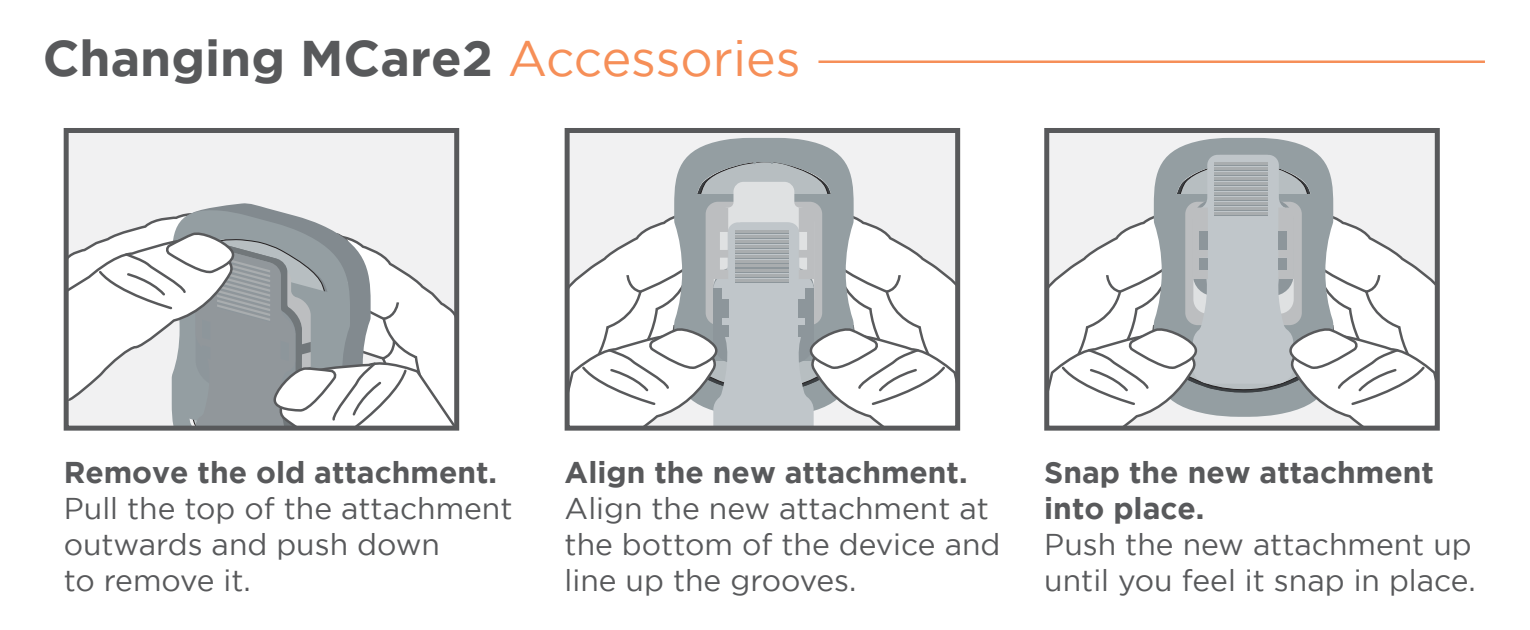
<style>
.page{position:relative;width:1530px;height:630px;background:#fff}
.page>*{position:absolute;margin:0;border:0;box-sizing:border-box;transform-origin:0 0}
.t1{font:700 50px "Gotham";color:#58595b}
.t2{font:30px/36px "Gotham";color:#58595b}
.t3{font:700 30px/36px "Gotham";color:#58595b}
.s1{font-weight:400;color:#f68f58}
</style>
<div class="page">
<div style="left:69px;top:130px;width:388px;height:298px;background:#f1f1f2"></div>
<svg style="left:70px;top:206px;width:383px;height:219px"></svg>
<div style="left:1049px;top:130px;width:391px;height:298px;background:#f1f1f2"></div>
<svg style="left:1169px;top:138px;width:149px;height:17px;fill:#949ea2"></svg>
<svg style="left:1050px;top:155px;width:384px;height:270px"></svg>
<div style="left:1044px;top:128px;width:396px;height:303px;border:5px solid #58595b"></div>
<hr style="left:818px;top:60px;width:667px;height:3px;background:#f68f58">
<div style="left:568px;top:130px;width:391px;height:298px;background:#f1f1f2"></div>
<svg style="left:684px;top:138px;width:160px;height:23px;fill:#949ea2"></svg>
<svg style="left:571px;top:161px;width:383px;height:264px"></svg>
<div style="left:565px;top:128px;width:395px;height:303px;border:5px solid #58595b"></div>
<div style="left:64px;top:128px;width:395px;height:303px;border:5px solid #58595b"></div>
<h1 class="t1" style="left:43px;top:30px;width:760px">Changing MCare2 <span class="s1">Accessories</span></h1>
<p class="t3" style="left:64px;top:454px;width:435px">Remove the old attachment.</p>
<p class="t2" style="left:64px;top:490px;width:450px">Pull the top of the attachment outwards and push down<br>to remove it.</p>
<p class="t3" style="left:565px;top:454px;width:405px">Align the new attachment.</p>
<p class="t2" style="left:565px;top:490px;width:437px">Align the new attachment at the bottom of the device and line up the grooves.</p>
<p class="t3" style="left:1044px;top:454px;width:391px">Snap the new attachment into place.</p>
<p class="t2" style="left:1044px;top:526px;width:433px">Push the new attachment up until you feel it snap in place.</p>
</div>
